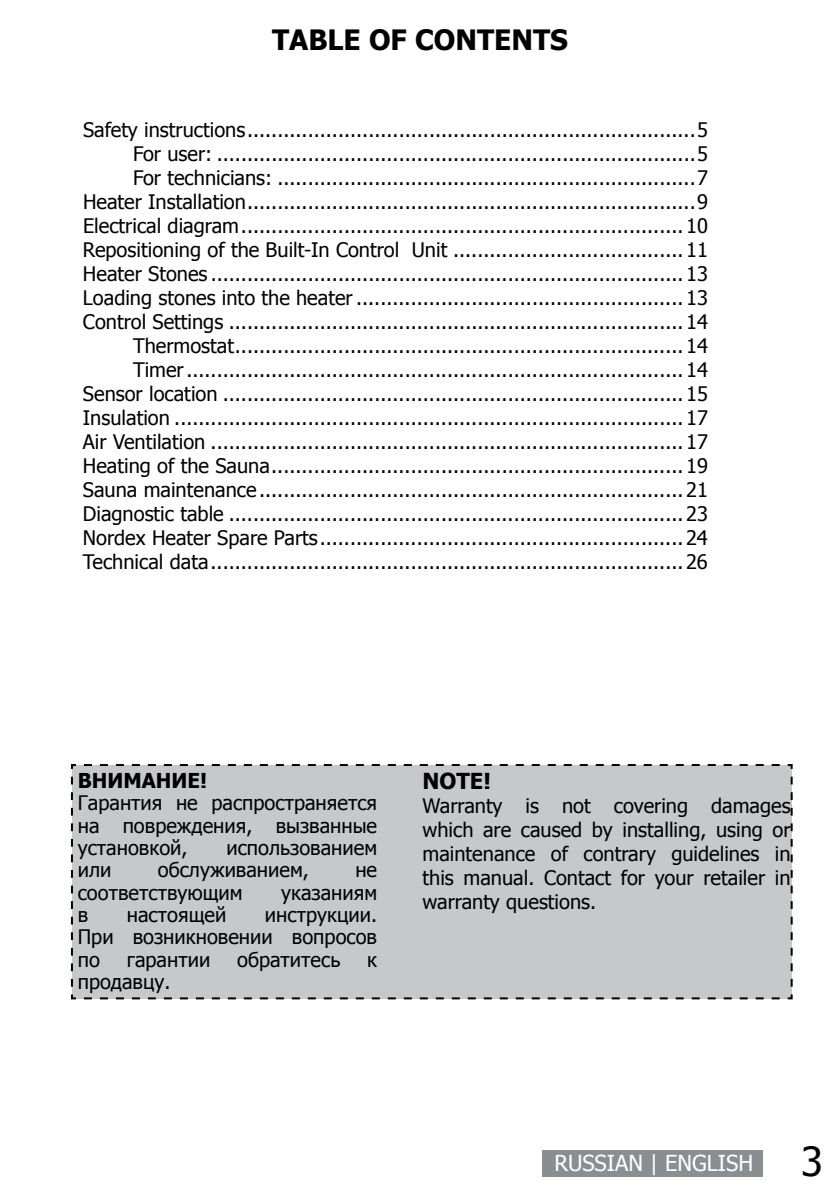
<style>
.page{position:relative;width:840px;height:1191px;background:#fff}
.page>*{position:absolute;margin:0;border:0;box-sizing:border-box;transform-origin:0 0}
.t1{font:700 28px "Tahoma";color:#000}
.t2{font:22px "Tahoma";color:#fff}
.t3{font:700 22px "Tahoma";color:#000}
.t4{font:700 20.6px "Tahoma";color:#000}
.t5{font:20px/24px "Tahoma";color:#000;text-align:justify}
.s1{font-size:40px;color:#000}
</style>
<div class="page">
<div style="left:541px;top:1150px;width:221px;height:26px;background:#8b8e90"></div>
<div style="left:70px;top:764px;width:723px;height:236px;background:#c7c8ca"></div>
<h1 class="t1" style="left:272px;top:20px;width:297px">TABLE OF CONTENTS</h1>
<p class="t5" style="left:83px;top:117px;width:626px;text-align:right">Safety instructions..........................................................................5<br>For user: ...............................................................................5<br>For technicians: .....................................................................7<br>Heater Installation..........................................................................9<br>Electrical diagram.........................................................................10<br>Repositioning of the Built-In Control Unit ......................................11<br>Heater Stones ..............................................................................13<br>Loading stones into the heater ......................................................13<br>Control Settings ...........................................................................14<br>Thermostat..........................................................................14<br>Timer..................................................................................14<br>Sensor location ............................................................................15<br>Insulation ....................................................................................17<br>Air Ventilation ..............................................................................17<br>Heating of the Sauna....................................................................19<br>Sauna maintenance......................................................................21<br>Diagnostic table ...........................................................................23<br>Nordex Heater Spare Parts............................................................24<br>Technical data..............................................................................26</p>
<p class="t4" style="left:78px;top:766px;width:131px">ВНИМАНИЕ!</p>
<p class="t5" style="left:78px;top:791px;width:301px;line-height:22.4px">Гарантия не распространяется на повреждения, вызванные установкой,</p>
<p class="t5" style="left:226px;top:834px;width:152px">использованием</p>
<p class="t5" style="left:78px;top:857px;width:35px">или</p>
<p class="t5" style="left:158px;top:857px;width:152px">обслуживанием,</p>
<p class="t5" style="left:355px;top:857px;width:23px">не</p>
<p class="t5" style="left:78px;top:879px;width:166px">соответствующим</p>
<p class="t5" style="left:281px;top:879px;width:97px">указаниям</p>
<p class="t5" style="left:78px;top:902px;width:12px">в</p>
<p class="t5" style="left:127px;top:902px;width:101px">настоящей</p>
<p class="t5" style="left:78px;top:902px;width:301px;line-height:22.4px;text-indent:187px">инструкции.<br>При возникновении вопросов по</p>
<p class="t5" style="left:127px;top:946px;width:85px">гарантии</p>
<p class="t5" style="left:237px;top:946px;width:105px">обратитесь</p>
<p class="t5" style="left:367px;top:946px;width:11px">к</p>
<p class="t5" style="left:78px;top:969px;width:94px">продавцу.</p>
<p class="t3" style="left:422px;top:765px;width:70px">NOTE!</p>
<p class="t5" style="left:422px;top:793px;width:369px">Warranty is not covering damages which are caused by installing, using or maintenance of contrary guidelines in this manual. Contact for your retailer in warranty questions.</p>
<p class="t2" style="left:554px;top:1148px;width:270px">RUSSIAN | ENGLISH <span class="s1">3</span></p>
</div>
